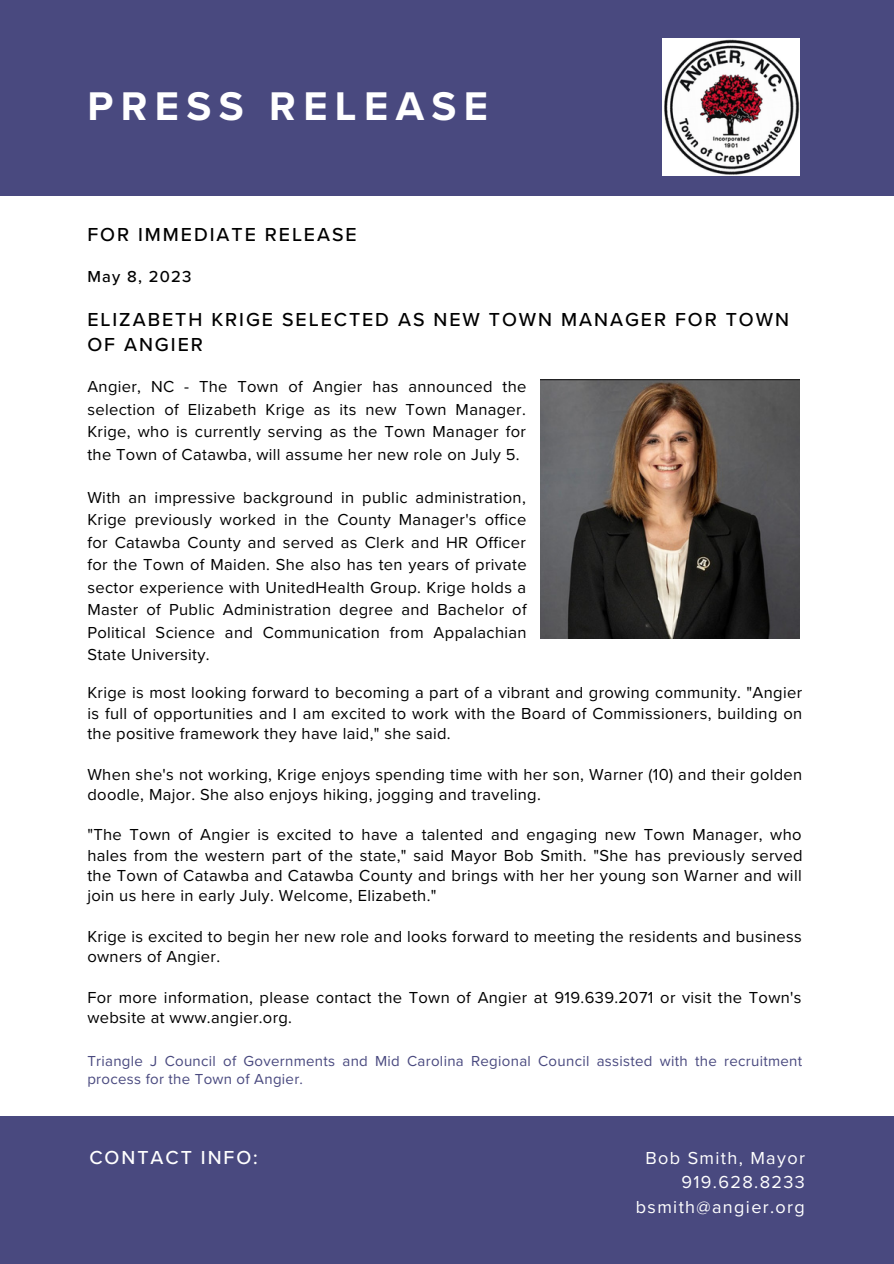
<style>
.page{position:relative;width:894px;height:1264px;background:#fff}
.page>*{position:absolute;margin:0;border:0;box-sizing:border-box;transform-origin:0 0}
.t1{font:700 41.55px "Proxima Nova";letter-spacing:.18em;color:#fff}
.t2{font:500 19.5px/24.8px "Proxima Nova";letter-spacing:.1em;color:#000}
.t3{font:500 19.5px "Proxima Nova";letter-spacing:.1em;color:#fff}
.t4{font:18px "Proxima Nova";letter-spacing:.075em;color:#fff}
.t5{font:16.5px/22.5px "Proxima Nova";letter-spacing:.02em;color:#000;text-align:justify}
.t6{font:500 16.5px "Proxima Nova";letter-spacing:.075em;color:#000}
.t7{font:15px/18px "Proxima Nova";letter-spacing:.02em;color:#49497f}
</style>
<div class="page">
<div style="left:0;top:0;width:893px;height:196px;background:#49497f"></div>
<div style="left:0;top:1115px;width:893px;height:148px;background:#49497f"></div>
<img style="left:540px;top:379px;width:259px;height:259px">
<img style="left:662px;top:38px;width:137px;height:138px">
<p class="t1" style="left:87px;top:82px;width:402px">PRESS RELEASE</p>
<p class="t2" style="left:87px;top:222px;width:271px">FOR IMMEDIATE RELEASE</p>
<p class="t6" style="left:87px;top:267px;width:106px">May 8, 2023</p>
<p class="t2" style="left:87px;top:307px;width:703px">ELIZABETH KRIGE SELECTED AS NEW TOWN MANAGER FOR TOWN<br>OF ANGIER</p>
<p class="t5" style="left:87px;top:376px;width:440px">Angier, NC - The Town of Angier has announced the selection of Elizabeth Krige as its new Town Manager.<br>Krige, who is currently serving as the Town Manager for the Town of Catawba, will assume her new role on July 5.</p>
<p class="t5" style="left:87px;top:486px;width:441px">With an impressive background in public administration, Krige previously worked in the County Manager's office for Catawba County and served as Clerk and HR Officer for the Town of Maiden. She also has ten years of private sector experience with UnitedHealth Group. Krige holds a Master of Public Administration degree and Bachelor of Political Science and Communication from Appalachian State University.</p>
<p class="t5" style="left:87px;top:683px;width:716px;line-height:20.2px">Krige is most looking forward to becoming a part of a vibrant and growing community. "Angier is full of opportunities and I am excited to work with the Board of Commissioners, building on the positive framework they have laid," she said.</p>
<p class="t5" style="left:87px;top:764px;width:716px;line-height:20.2px">When she's not working, Krige enjoys spending time with her son, Warner (10) and their golden doodle, Major. She also enjoys hiking, jogging and traveling.</p>
<p class="t5" style="left:87px;top:825px;width:716px;line-height:20.2px">"The Town of Angier is excited to have a talented and engaging new Town Manager, who hales from the western part of the state," said Mayor Bob Smith. "She has previously served the Town of Catawba and Catawba County and brings with her her young son Warner and will join us here in early July. Welcome, Elizabeth."</p>
<p class="t5" style="left:87px;top:926px;width:715px;line-height:20.2px">Krige is excited to begin her new role and looks forward to meeting the residents and business owners of Angier.</p>
<p class="t5" style="left:87px;top:987px;width:715px;line-height:20.2px">For more information, please contact the Town of Angier at 919.639.2071 or visit the Town's website at www.angier.org.</p>
<p class="t7" style="left:87px;top:1052px;width:716px">Triangle J Council of Governments and Mid Carolina Regional Council assisted with the recruitment process for the Town of Angier.</p>
<p class="t3" style="left:89px;top:1145px;width:170px">CONTACT INFO:</p>
<p class="t4" style="left:645px;top:1146px;width:161px">Bob Smith, Mayor</p>
<p class="t4" style="left:681px;top:1171px;width:125px">919.628.8233</p>
<p class="t4" style="left:635px;top:1196px;width:170px">bsmith@angier.org</p>
</div>
